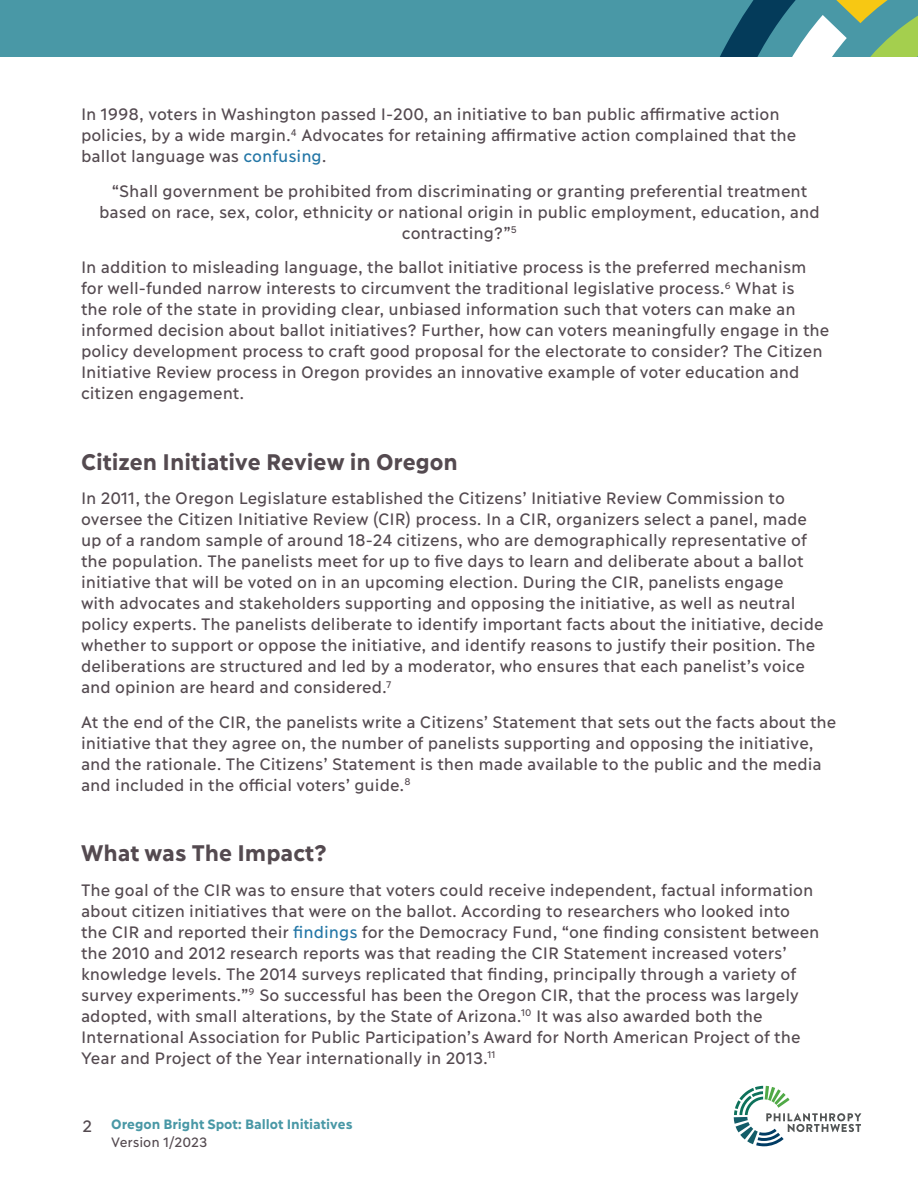
<style>
.page{position:relative;width:918px;height:1188px;background:#fff}
.page>*{position:absolute;margin:0;border:0;box-sizing:border-box;transform-origin:0 0}
.body{font:700 22.5px "Ilisarniq";color:#544a50}
.body-2{font:16.5px/21px "Ilisarniq";color:#544a50}
.body-3{font:700 13.5px/18px "Ilisarniq";color:#4998a6}
.t1{font:12px "Ilisarniq";color:#544a50}
.s1{color:#2376a6}
.s2{font-weight:400;color:#544a50}
</style>
<div class="page">
<div style="left:0;top:0;width:918px;height:57px;background:#4998a6"></div>
<svg style="left:720px;top:0;width:198px;height:57px"></svg>
<svg style="left:734px;top:1086px;width:127px;height:60px"></svg>
<p class="body-2" style="left:81px;top:103px;width:717px">In 1998, voters in Washington passed I-200, an initiative to ban public affirmative action policies, by a wide margin.<sup>4</sup> Advocates for retaining affirmative action complained that the ballot language was <span class="s1">confusing</span>.</p>
<p class="body-2" style="left:99px;top:179px;width:722px;text-align:center">“Shall government be prohibited from discriminating or granting preferential treatment based on race, sex, color, ethnicity or national origin in public employment, education, and contracting?”<sup>5</sup></p>
<p class="body-2" style="left:81px;top:256px;width:750px">In addition to misleading language, the ballot initiative process is the preferred mechanism for well-funded narrow interests to circumvent the traditional legislative process.<sup>6</sup> What is<br>the role of the state in providing clear, unbiased information such that voters can make an informed decision about ballot initiatives? Further, how can voters meaningfully engage in the policy development process to craft good proposal for the electorate to consider? The Citizen Initiative Review process in Oregon provides an innovative example of voter education and citizen engagement.</p>
<p class="body" style="left:81px;top:444px;width:378px">Citizen Initiative Review in Oregon</p>
<p class="body-2" style="left:81px;top:487px;width:744px">In 2011, the Oregon Legislature established the Citizens’ Initiative Review Commission to oversee the Citizen Initiative Review (CIR) process. In a CIR, organizers select a panel, made up of a random sample of around 18-24 citizens, who are demographically representative of the population. The panelists meet for up to five days to learn and deliberate about a ballot initiative that will be voted on in an upcoming election. During the CIR, panelists engage<br>with advocates and stakeholders supporting and opposing the initiative, as well as neutral policy experts. The panelists deliberate to identify important facts about the initiative, decide whether to support or oppose the initiative, and identify reasons to justify their position. The deliberations are structured and led by a moderator, who ensures that each panelist’s voice and opinion are heard and considered.<sup>7</sup></p>
<p class="body-2" style="left:81px;top:710px;width:757px">At the end of the CIR, the panelists write a Citizens’ Statement that sets out the facts about the initiative that they agree on, the number of panelists supporting and opposing the initiative, and the rationale. The Citizens’ Statement is then made available to the public and the media and included in the official voters’ guide.<sup>8</sup></p>
<p class="body" style="left:81px;top:835px;width:247px">What was The Impact?</p>
<p class="body-2" style="left:81px;top:878px;width:740px">The goal of the CIR was to ensure that voters could receive independent, factual information about citizen initiatives that were on the ballot. According to researchers who looked into the CIR and reported their <span class="s1">findings</span> for the Democracy Fund, “one finding consistent between the 2010 and 2012 research reports was that reading the CIR Statement increased voters’ knowledge levels. The 2014 surveys replicated that finding, principally through a variety of survey experiments.”<sup>9</sup> So successful has been the Oregon CIR, that the process was largely adopted, with small alterations, by the State of Arizona.<sup>10</sup> It was also awarded both the International Association for Public Participation’s Award for North American Project of the Year and Project of the Year internationally in 2013.<sup>11</sup></p>
<p class="body-2" style="left:83px;top:1114px;width:11px">2</p>
<p class="body-3" style="left:111px;top:1114px;width:243px">Oregon Bright Spot: Ballot Initiatives<br><span class="s2">Version 1/2023</span></p>
<p class="t1" style="left:123px;top:1136px;width:90px">Version 9/2020</p>
</div>
